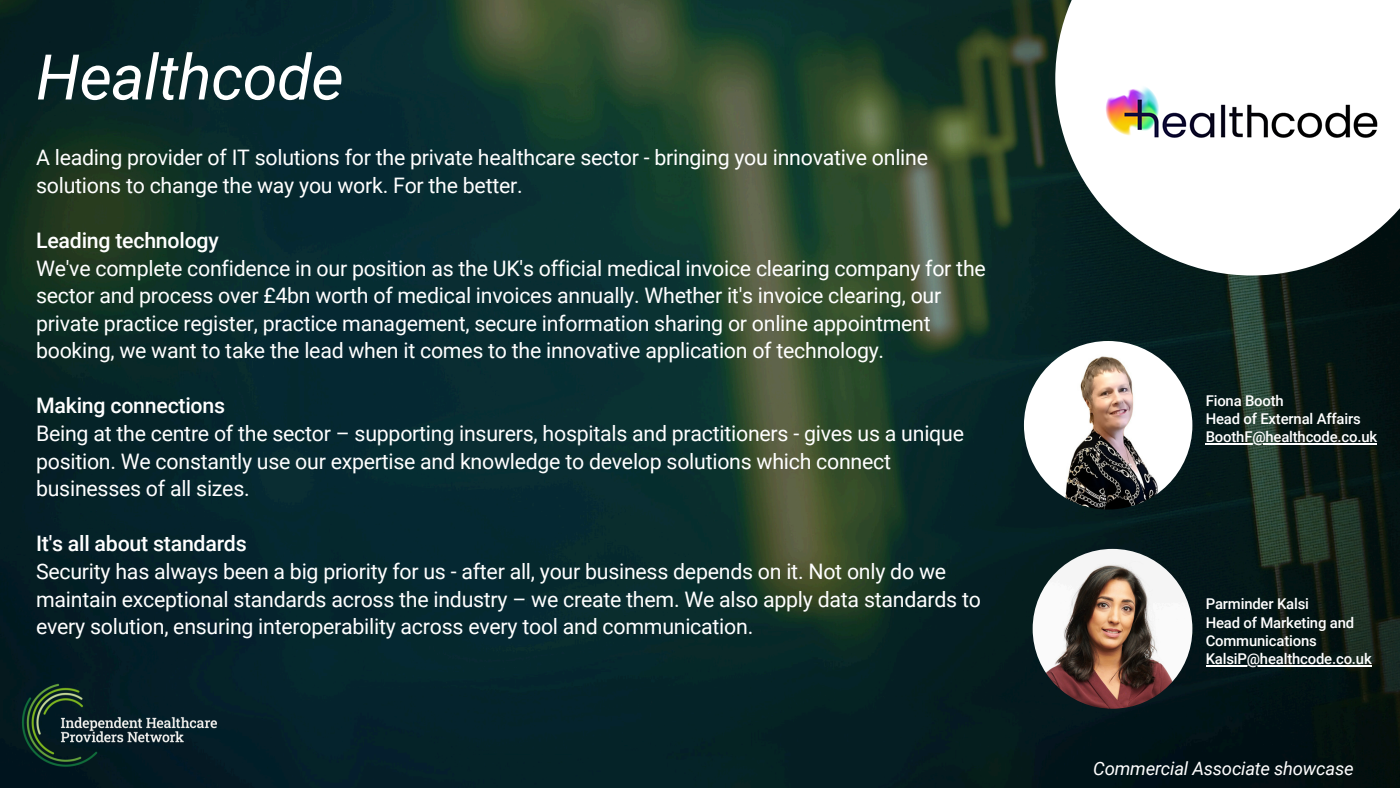
<style>
.page{position:relative;width:1400px;height:788px;background:#fff}
.page>*{position:absolute;margin:0;border:0;box-sizing:border-box;transform-origin:0 0}
.t1{font:italic 63px "Roboto";letter-spacing:-.01em;color:#fff}
.t2{font:21.35px/27.6px "Roboto";letter-spacing:-.01em;color:#fff}
.t3{font:italic 18.38px "Roboto";letter-spacing:-.01em;color:#fff}
.t4{font:500 14.88px/18.4px "Roboto";letter-spacing:-.01em;color:#fff}
.s1{font-weight:500}
</style>
<div class="page">
<img style="left:0;top:0;width:1400px;height:787px">
<img style="left:1032px;top:549px;width:160px;height:159px;border-radius:50%">
<img style="left:1024px;top:341px;width:168px;height:168px;border-radius:50%">
<img style="left:0;top:656px;width:238px;height:131px">
<svg style="left:1055px;top:0;width:345px;height:275px"></svg>
<img style="left:1105px;top:41px;width:274px;height:150px">
<hr style="left:1206px;top:443px;width:171px;height:2px;background:#fff">
<hr style="left:1206px;top:665px;width:165px;height:2px;background:#fff">
<p class="t1" style="left:36px;top:41px;width:309px">Healthcode</p>
<h2 class="t2" style="left:36px;top:144px;width:893px">A leading provider of IT solutions for the private healthcare sector - bringing you innovative online solutions to change the way you work. For the better.</h2>
<h2 class="t2" style="left:36px;top:227px;width:951px"><span class="s1">Leading technology<br></span>We've complete confidence in our position as the UK's official medical invoice clearing company for the sector and process over £4bn worth of medical invoices annually. Whether it's invoice clearing, our private practice register, practice management, secure information sharing or online appointment booking, we want to take the lead when it comes to the innovative application of technology.</h2>
<h2 class="t2" style="left:36px;top:392px;width:929px"><span class="s1">Making connections<br></span>Being at the centre of the sector – supporting insurers, hospitals and practitioners - gives us a unique position. We constantly use our expertise and knowledge to develop solutions which connect businesses of all sizes.</h2>
<p class="t2" style="left:36px;top:530px;width:946px"><span class="s1">It's all about standards<br></span>Security has always been a big priority for us - after all, your business depends on it. Not only do we maintain exceptional standards across the industry – we create them. We also apply data standards to every solution, ensuring interoperability across every tool and communication.</p>
<p class="t4" style="left:1206px;top:391px;width:80px">Fiona Booth</p>
<p class="t4" style="left:1206px;top:409px;width:157px">Head of External Affairs</p>
<p class="t4" style="left:1206px;top:428px;width:173px">BoothF@healthcode.co.uk</p>
<p class="t4" style="left:1206px;top:595px;width:105px">Parminder Kalsi</p>
<p class="t4" style="left:1206px;top:613px;width:150px">Head of Marketing and<br>Communications</p>
<p class="t4" style="left:1206px;top:650px;width:168px">KalsiP@healthcode.co.uk</p>
<p class="t3" style="left:1093px;top:758px;width:262px">Commercial Associate showcase</p>
</div>
